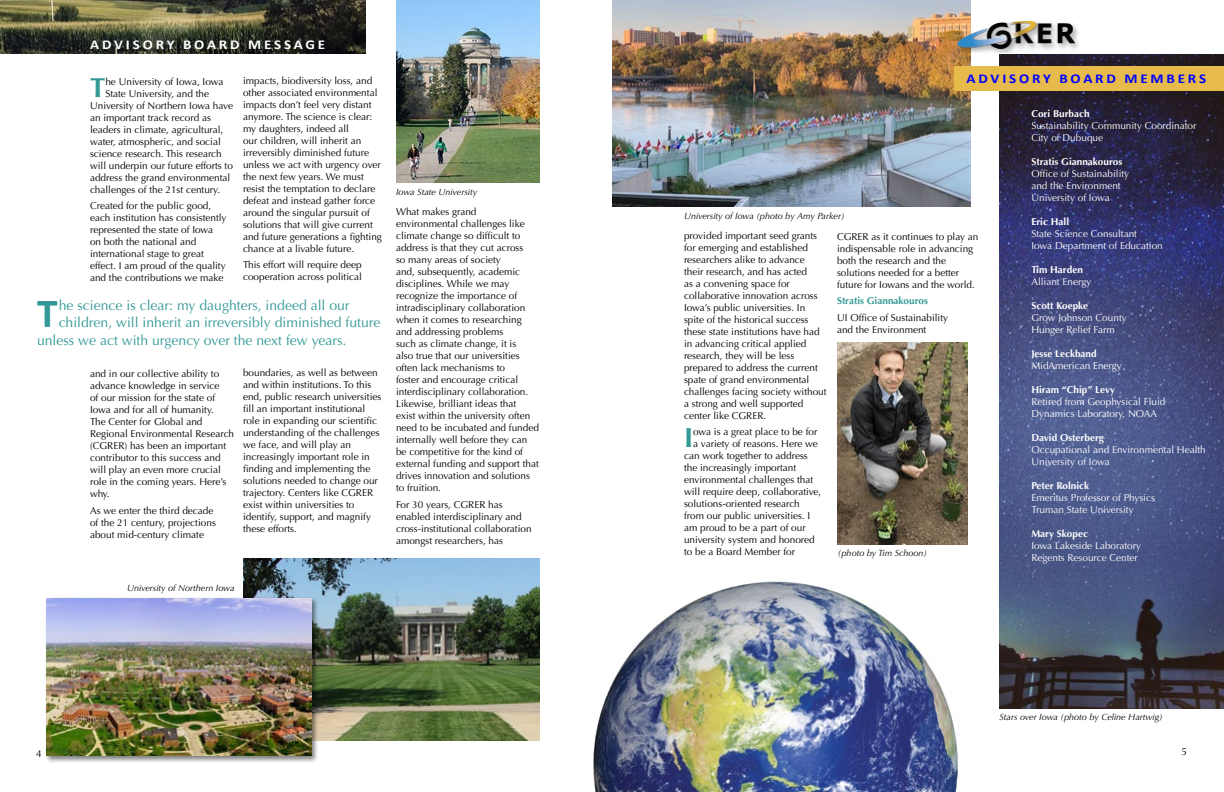
<style>
.page{position:relative;width:1224px;height:792px;background:#fff}
.page>*{position:absolute;margin:0;border:0;box-sizing:border-box;transform-origin:0 0}
.t1{font:700 41.6px "Calibri";color:#339996}
.t2{font:700 27.5px "Optima";color:#339996}
.t3{font:14px "Optima";color:#339996}
.t4{font:700 13.5px "Calibri";letter-spacing:.19em;color:#fff;scale:1.11 1}
.t5{font:700 13.5px "Calibri";letter-spacing:.19em;color:#00f;scale:1.11 1}
.t6{font:10px/12px "Optima";color:#000}
.t7{font:10px/12px "Optima";color:#fff}
.t8{font:700 10px "Optima";color:#fff}
.t9{font:700 10px "Optima";color:#339996}
.t10{font:italic 9px "Optima";color:#000}
</style>
<div class="page">
<img style="left:243px;top:558px;width:297px;height:183px">
<img style="left:593px;top:581px;width:365px;height:211px">
<img style="left:1000px;top:55px;width:224px;height:653px">
<img style="left:612px;top:0;width:358px;height:207px">
<img style="left:0;top:0;width:366px;height:54px">
<div style="left:954px;top:66px;width:270px;height:24px;background:#e6bb4b"></div>
<div style="left:956px;top:19px;width:127px;height:34px;background:#000;opacity:.35"></div>
<img style="left:958px;top:21px;width:116px;height:28px">
<img style="left:396px;top:0;width:144px;height:183px">
<img style="left:837px;top:342px;width:131px;height:203px">
<div style="left:45px;top:597px;width:274px;height:167px;background:#000;opacity:.5"></div>
<img style="left:46px;top:598px;width:265px;height:158px">
<h3 class="t4" style="left:90px;top:36px;width:213px">ADVISORY BOARD MESSAGE</h3>
<h2 class="t2" style="left:90px;top:71px;width:17px">T</h2>
<p class="t6" style="left:105px;top:75px;width:120px">he University of Iowa, Iowa</p>
<p class="t6" style="left:105px;top:87px;width:105px">State University, and the</p>
<p class="t6" style="left:90px;top:99px;width:144px">University of Northern Iowa have</p>
<p class="t6" style="left:90px;top:111px;width:122px">an important track record as</p>
<p class="t6" style="left:90px;top:123px;width:135px">leaders in climate, agricultural,</p>
<p class="t6" style="left:90px;top:135px;width:132px">water, atmospheric, and social</p>
<p class="t6" style="left:90px;top:147px;width:133px">science research. This research</p>
<p class="t6" style="left:90px;top:159px;width:144px">will underpin our future efforts to</p>
<p class="t6" style="left:90px;top:171px;width:142px">address the grand environmental</p>
<p class="t6" style="left:90px;top:183px;width:132px">challenges of the 21st century.</p>
<p class="t6" style="left:90px;top:200px;width:138px">Created for the public good, each institution has consistently represented the state of Iowa on both the national and international stage to great effect. I am proud of the quality and the contributions we make</p>
<p class="t6" style="left:243px;top:75px;width:140px">impacts, biodiversity loss, and other associated environmental impacts don’t feel very distant anymore. The science is clear: my daughters, indeed all<br>our children, will inherit an irreversibly diminished future unless we act with urgency over the next few years. We must resist the temptation to declare defeat and instead gather force around the singular pursuit of solutions that will give current and future generations a fighting chance at a livable future.</p>
<p class="t6" style="left:243px;top:259px;width:120px">This effort will require deep cooperation across political</p>
<h1 class="t1" style="left:37px;top:287px;width:22px">T</h1>
<h3 class="t3" style="left:59px;top:297px;width:292px">he science is clear: my daughters, indeed all our</h3>
<h3 class="t3" style="left:59px;top:314px;width:323px">children, will inherit an irreversibly diminished future</h3>
<h3 class="t3" style="left:37px;top:332px;width:311px">unless we act with urgency over the next few years.</h3>
<p class="t6" style="left:90px;top:368px;width:145px">and in our collective ability to advance knowledge in service<br>of our mission for the state of<br>Iowa and for all of humanity.<br>The Center for Global and<br>Regional Environmental Research (CGRER) has been an important contributor to this success and will play an even more crucial role in the coming years. Here’s why.</p>
<p class="t6" style="left:90px;top:504px;width:127px">As we enter the third decade of the 21 century, projections about mid-century climate</p>
<p class="t6" style="left:243px;top:367px;width:140px">boundaries, as well as between and within institutions. To this end, public research universities fill an important institutional role in expanding our scientific understanding of the challenges we face, and will play an increasingly important role in finding and implementing the solutions needed to change our trajectory. Centers like CGRER exist within universities to identify, support, and magnify these efforts.</p>
<p class="t10" style="left:396px;top:187px;width:83px">Iowa State University</p>
<p class="t6" style="left:396px;top:206px;width:144px">What makes grand environmental challenges like climate change so difficult to address is that they cut across<br>so many areas of society<br>and, subsequently, academic disciplines. While we may recognize the importance of intradisciplinary collaboration when it comes to researching and addressing problems<br>such as climate change, it is<br>also true that our universities often lack mechanisms to<br>foster and encourage critical interdisciplinary collaboration.<br>Likewise, brilliant ideas that<br>exist within the university often need to be incubated and funded internally well before they can be competitive for the kind of external funding and support that drives innovation and solutions to fruition.</p>
<p class="t6" style="left:396px;top:499px;width:137px">For 30 years, CGRER has enabled interdisciplinary and cross-institutional collaboration amongst researchers, has</p>
<p class="t10" style="left:127px;top:583px;width:109px">University of Northern Iowa</p>
<p class="t6" style="left:36px;top:747px;width:7px">4</p>
<h3 class="t5" style="left:967px;top:70px;width:217px">ADVISORY BOARD MEMBERS</h3>
<p class="t8" style="left:1031px;top:108px;width:60px">Cori Burbach</p>
<p class="t7" style="left:1031px;top:120px;width:167px">Sustainability Community Coordinator<br>City of Dubuque</p>
<p class="t8" style="left:1031px;top:156px;width:93px">Stratis Giannakouros</p>
<p class="t7" style="left:1031px;top:168px;width:99px">Office of Sustainability and the Environment<br>University of Iowa</p>
<p class="t8" style="left:1031px;top:216px;width:39px">Eric Hall</p>
<p class="t7" style="left:1031px;top:228px;width:133px">State Science Consultant<br>Iowa Department of Education</p>
<p class="t8" style="left:1031px;top:264px;width:53px">Tim Harden</p>
<p class="t7" style="left:1031px;top:276px;width:62px">Alliant Energy</p>
<p class="t8" style="left:1031px;top:300px;width:58px">Scott Koepke</p>
<p class="t7" style="left:1031px;top:312px;width:97px">Grow Johnson County<br>Hunger Relief Farm</p>
<p class="t8" style="left:1031px;top:348px;width:67px">Jesse Leckband</p>
<p class="t7" style="left:1031px;top:360px;width:92px">MidAmerican Energy</p>
<p class="t8" style="left:1031px;top:384px;width:85px">Hiram “Chip” Levy</p>
<p class="t7" style="left:1031px;top:396px;width:136px">Retired from Geophysical Fluid<br>Dynamics Laboratory, NOAA</p>
<p class="t8" style="left:1031px;top:432px;width:74px">David Osterberg</p>
<p class="t7" style="left:1031px;top:444px;width:176px">Occupational and Environmental Health<br>University of Iowa</p>
<p class="t8" style="left:1031px;top:480px;width:59px">Peter Rolnick</p>
<p class="t7" style="left:1031px;top:492px;width:125px">Emeritus Professor of Physics<br>Truman State University</p>
<p class="t8" style="left:1031px;top:528px;width:58px">Mary Skopec</p>
<p class="t7" style="left:1031px;top:540px;width:111px">Iowa Lakeside Laboratory<br>Regents Resource Center</p>
<p class="t10" style="left:684px;top:211px;width:162px">University of Iowa (photo by Amy Parker)</p>
<p class="t6" style="left:837px;top:231px;width:143px">CGRER as it continues to play an indispensable role in advancing both the research and the solutions needed for a better future for Iowans and the world.</p>
<p class="t9" style="left:837px;top:295px;width:93px">Stratis Giannakouros</p>
<p class="t6" style="left:837px;top:312px;width:113px">UI Office of Sustainability and the Environment</p>
<p class="t6" style="left:684px;top:230px;width:144px">provided important seed grants for emerging and established researchers alike to advance their research, and has acted<br>as a convening space for collaborative innovation across<br>Iowa’s public universities. In spite of the historical success these state institutions have had in advancing critical applied research, they will be less prepared to address the current spate of grand environmental challenges facing society without a strong and well supported center like CGRER.</p>
<h2 class="t2" style="left:684px;top:422px;width:11px">I</h2>
<p class="t6" style="left:693px;top:426px;width:126px">owa is a great place to be for</p>
<p class="t6" style="left:693px;top:438px;width:126px">a variety of reasons. Here we</p>
<p class="t6" style="left:684px;top:450px;width:125px">can work together to address</p>
<p class="t6" style="left:684px;top:462px;width:114px">the increasingly important</p>
<p class="t6" style="left:684px;top:474px;width:131px">environmental challenges that</p>
<p class="t6" style="left:684px;top:486px;width:139px">will require deep, collaborative,</p>
<p class="t6" style="left:684px;top:498px;width:117px">solutions-oriented research</p>
<p class="t6" style="left:684px;top:510px;width:128px">from our public universities. I</p>
<p class="t6" style="left:684px;top:522px;width:123px">am proud to be a part of our</p>
<p class="t6" style="left:684px;top:534px;width:132px">university system and honored</p>
<p class="t6" style="left:684px;top:546px;width:113px">to be a Board Member for</p>
<p class="t10" style="left:838px;top:548px;width:91px">(photo by Tim Schoon)</p>
<p class="t10" style="left:999px;top:712px;width:165px">Stars over Iowa (photo by Celine Hartwig)</p>
<p class="t6" style="left:1182px;top:745px;width:7px">5</p>
</div>
